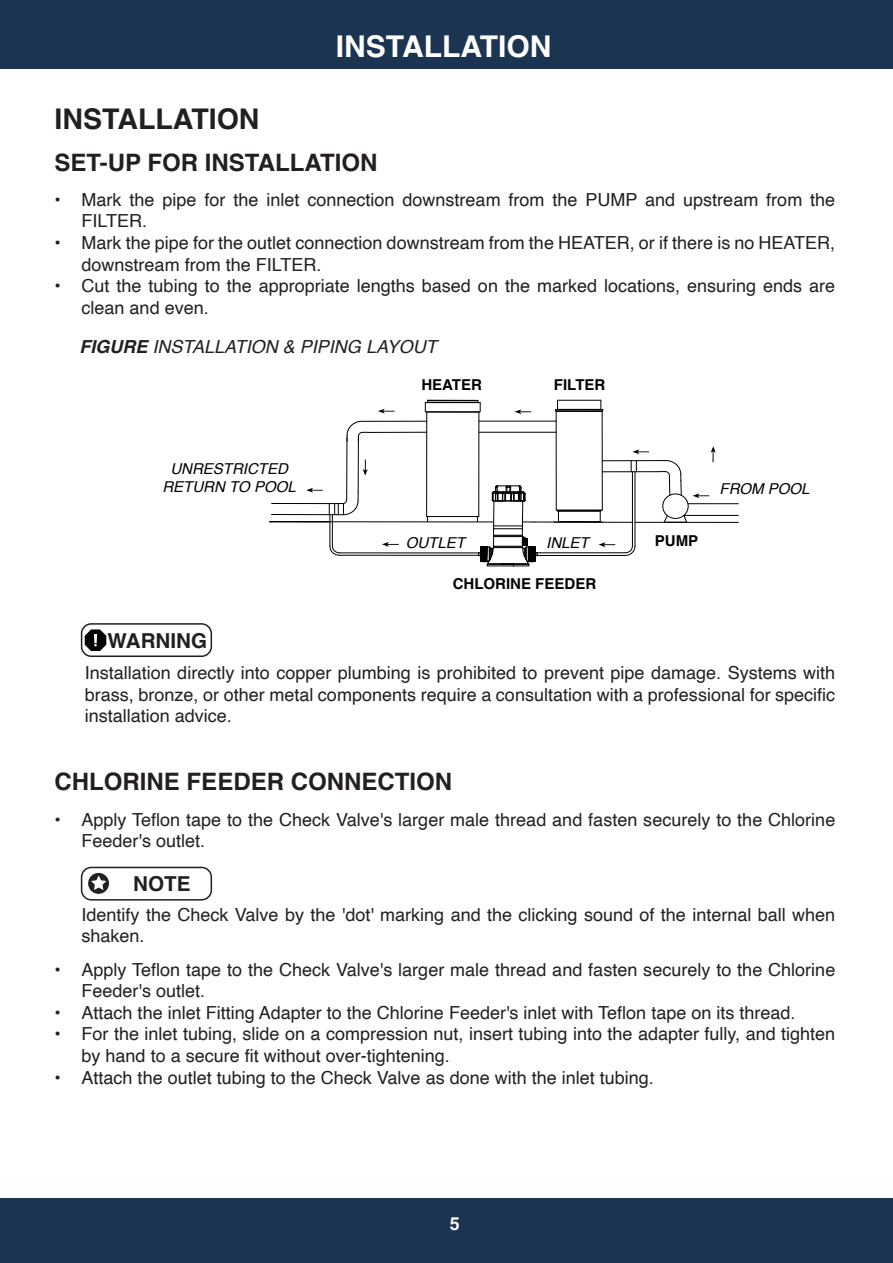
<style>
.page{position:relative;width:893px;height:1263px;background:#fff}
.page>*{position:absolute;margin:0;border:0;box-sizing:border-box;transform-origin:0 0}
.t1{font:700 30px "Helvetica";color:#fff}
.t2{font:700 28.5px "Helvetica";color:#231f20}
.t3{font:700 24px "Helvetica";color:#231f20}
.t4{font:700 20.55px "Helvetica";color:#231f20}
.t5{font:18px/21.6px "Helvetica";color:#231f20}
.t6{font:italic 18px "Helvetica";color:#231f20}
.t7{font:700 18px "Helvetica";color:#fff}
.t8{font:italic 15px/18px "Helvetica";color:#000;text-align:center}
.t9{font:700 15px "Helvetica";color:#000}
.s1{font-weight:700}
</style>
<div class="page">
<div style="left:0;top:0;width:892px;height:69px;background:#1b3451"></div>
<div style="left:0;top:1198px;width:892px;height:65px;background:#1b3451"></div>
<div style="left:81px;top:867px;width:131px;height:34px;border:2px solid #231f20;border-radius:10px"></div>
<svg style="left:88px;top:873px;width:21px;height:21px"></svg>
<svg style="left:91px;top:875px;width:15px;height:15px"></svg>
<hr style="left:688px;top:503px;width:50px;height:1px;background:#000">
<hr style="left:684px;top:515px;width:54px;height:1px;background:#000">
<hr style="left:602px;top:471px;width:57px;height:1px;background:#000">
<hr style="left:602px;top:460px;width:57px;height:1px;background:#000">
<hr style="left:556px;top:411px;width:46px;height:1px;background:#000">
<hr style="left:556px;top:411px;width:1px;height:99px;background:#000">
<hr style="left:602px;top:411px;width:1px;height:99px;background:#000">
<svg style="left:514px;top:409px;width:17px;height:5px"></svg>
<svg style="left:659px;top:446px;width:56px;height:76px"></svg>
<div style="left:426px;top:412px;width:53px;height:105px;border:1px solid #000"></div>
<hr style="left:339px;top:555px;width:139px;height:1px;background:#000">
<hr style="left:339px;top:553px;width:139px;height:1px;background:#000">
<svg style="left:329px;top:545px;width:11px;height:11px"></svg>
<hr style="left:329px;top:515px;width:1px;height:31px;background:#000">
<hr style="left:332px;top:515px;width:1px;height:31px;background:#000">
<svg style="left:382px;top:542px;width:16px;height:5px"></svg>
<svg style="left:306px;top:488px;width:17px;height:5px"></svg>
<hr style="left:635px;top:522px;width:103px;height:1px;background:#000">
<hr style="left:269px;top:521px;width:224px;height:1px;background:#000">
<hr style="left:479px;top:432px;width:77px;height:1px;background:#000">
<hr style="left:479px;top:421px;width:77px;height:1px;background:#000">
<hr style="left:368px;top:421px;width:59px;height:1px;background:#000">
<hr style="left:368px;top:432px;width:59px;height:1px;background:#000">
<svg style="left:363px;top:460px;width:5px;height:16px"></svg>
<svg style="left:346px;top:421px;width:23px;height:20px"></svg>
<hr style="left:271px;top:514px;width:66px;height:1px;background:#000">
<hr style="left:271px;top:503px;width:66px;height:1px;background:#000">
<hr style="left:346px;top:438px;width:1px;height:54px;background:#000">
<hr style="left:358px;top:438px;width:1px;height:54px;background:#000">
<svg style="left:329px;top:492px;width:30px;height:23px"></svg>
<svg style="left:555px;top:400px;width:48px;height:11px"></svg>
<svg style="left:425px;top:400px;width:55px;height:12px"></svg>
<svg style="left:378px;top:409px;width:16px;height:4px"></svg>
<svg style="left:632px;top:449px;width:17px;height:5px"></svg>
<svg style="left:477px;top:461px;width:160px;height:106px"></svg>
<div style="left:81px;top:623px;width:131px;height:34px;border:2px solid #231f20;border-radius:10px"></div>
<svg style="left:85px;top:629px;width:21px;height:22px"></svg>
<h1 class="t1" style="left:336px;top:28px;width:217px">INSTALLATION</h1>
<h2 class="t2" style="left:55px;top:101px;width:206px">INSTALLATION</h2>
<h3 class="t3" style="left:55px;top:148px;width:324px">SET-UP FOR INSTALLATION</h3>
<p class="t5" style="left:82px;top:189px;width:755px;text-indent:-27px">• Mark the pipe for the inlet connection downstream from the PUMP and upstream from the<br>FILTER.</p>
<p class="t5" style="left:82px;top:232px;width:755px;text-indent:-27px">• Mark the pipe for the outlet connection downstream from the HEATER, or if there is no HEATER, downstream from the FILTER.</p>
<p class="t5" style="left:82px;top:276px;width:755px;text-indent:-27px">• Cut the tubing to the appropriate lengths based on the marked locations, ensuring ends are clean and even.</p>
<p class="t6" style="left:79px;top:333px;width:359px"><span class="s1">FIGURE</span> INSTALLATION &amp; PIPING LAYOUT</p>
<p class="t8" style="left:162px;top:461px;width:135px">UNRESTRICTED<br>RETURN TO POOL</p>
<p class="t4" style="left:107px;top:628px;width:101px">WARNING</p>
<p class="t9" style="left:421px;top:375px;width:62px">HEATER</p>
<p class="t9" style="left:554px;top:375px;width:53px">FILTER</p>
<p class="t8" style="left:406px;top:534px;width:61px">OUTLET</p>
<p class="t8" style="left:546px;top:534px;width:44px">INLET</p>
<p class="t9" style="left:453px;top:575px;width:145px">CHLORINE FEEDER</p>
<p class="t9" style="left:655px;top:532px;width:45px">PUMP</p>
<p class="t8" style="left:719px;top:480px;width:92px">FROM POOL</p>
<p class="t5" style="left:85px;top:662px;width:752px;text-align:justify">Installation directly into copper plumbing is prohibited to prevent pipe damage. Systems with brass, bronze, or other metal components require a consultation with a professional for specific installation advice.</p>
<h3 class="t3" style="left:55px;top:767px;width:399px">CHLORINE FEEDER CONNECTION</h3>
<p class="t5" style="left:82px;top:809px;width:755px;text-indent:-27px">• Apply Teflon tape to the Check Valve's larger male thread and fasten securely to the Chlorine<br>Feeder's outlet.</p>
<p class="t4" style="left:133px;top:871px;width:59px">NOTE</p>
<p class="t5" style="left:82px;top:904px;width:755px">Identify the Check Valve by the 'dot' marking and the clicking sound of the internal ball when shaken.</p>
<p class="t5" style="left:82px;top:959px;width:755px;text-indent:-27px">• Apply Teflon tape to the Check Valve's larger male thread and fasten securely to the Chlorine<br>Feeder's outlet.</p>
<p class="t5" style="left:55px;top:1002px;width:742px">• Attach the inlet Fitting Adapter to the Chlorine Feeder's inlet with Teflon tape on its thread.</p>
<p class="t5" style="left:82px;top:1024px;width:755px;text-indent:-27px">• For the inlet tubing, slide on a compression nut, insert tubing into the adapter fully, and tighten by hand to a secure fit without over-tightening.</p>
<p class="t5" style="left:55px;top:1067px;width:601px">• Attach the outlet tubing to the Check Valve as done with the inlet tubing.</p>
<p class="t7" style="left:450px;top:1213px;width:12px">5</p>
</div>
